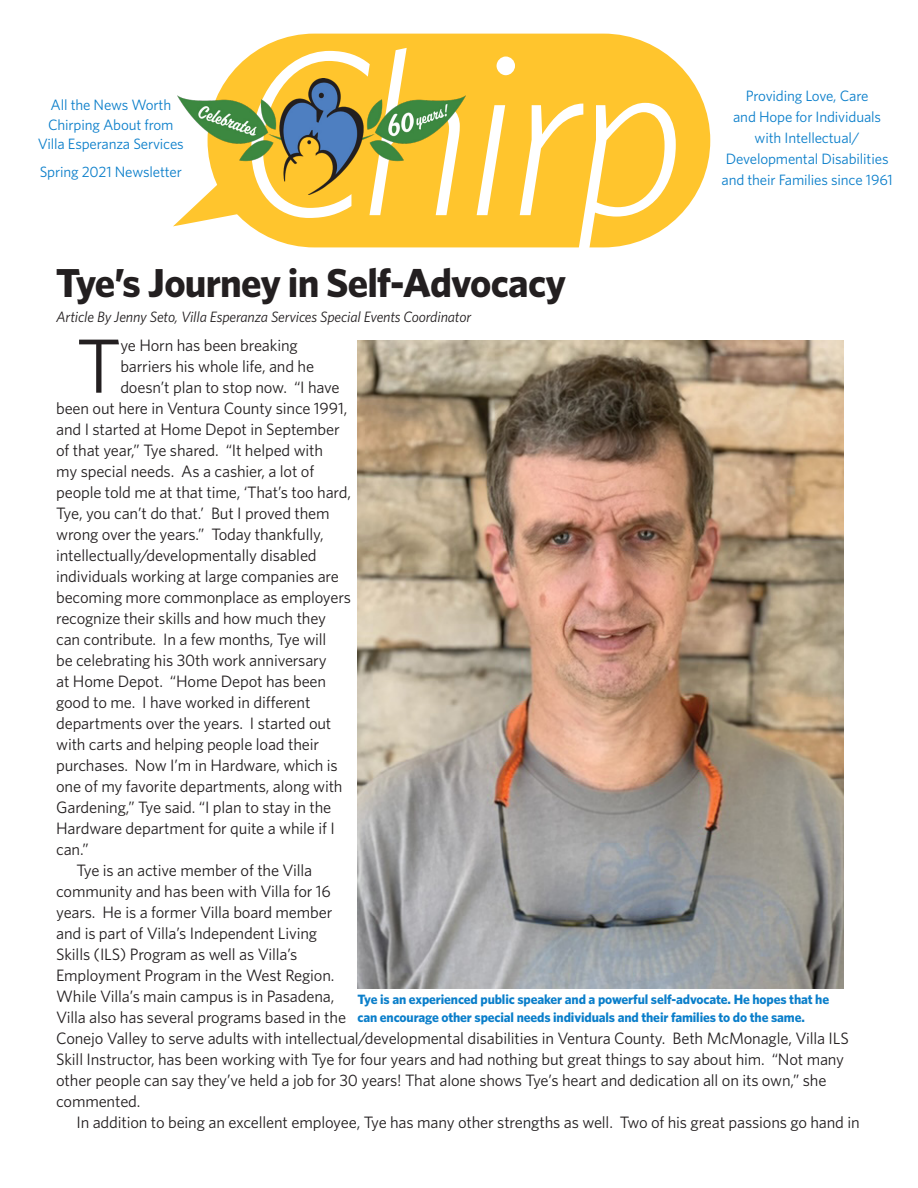
<style>
.page{position:relative;width:918px;height:1188px;background:#fff}
.page>*{position:absolute;margin:0;border:0;box-sizing:border-box;transform-origin:0 0}
.t1{font:76.95px "Whitney";color:#231f20}
.t2{font:700 40.5px "Whitney";letter-spacing:-.02em;color:#231f20}
.t3{font:16.5px/21px "Whitney";letter-spacing:-.01em;color:#231f20}
.t4{font:15px/21px "Whitney";letter-spacing:-.01em;color:#0a7eca;text-align:center}
.t5{font:italic 15px "Whitney";letter-spacing:-.01em;color:#231f20}
.t6{font:700 13.5px/18px "Whitney";letter-spacing:-.01em;color:#0a7eca}
</style>
<div class="page">
<div style="left:208px;top:34px;width:502px;height:213px;background:#ffc52d;border-radius:107px"></div>
<svg style="left:173px;top:194px;width:71px;height:32px"></svg>
<svg style="left:251px;top:48px;width:425px;height:200px"></svg>
<img style="left:177px;top:79px;width:289px;height:115px">
<img style="left:358px;top:340px;width:486px;height:648px">
<p class="t4" style="left:51px;top:94px;width:122px">All the News Worth</p>
<p class="t4" style="left:48px;top:113px;width:127px">Chirping About from</p>
<p class="t4" style="left:38px;top:133px;width:147px">Villa Esperanza Services</p>
<p class="t4" style="left:40px;top:161px;width:144px">Spring 2021 Newsletter</p>
<p class="t4" style="left:746px;top:85px;width:124px">Providing Love, Care</p>
<p class="t4" style="left:733px;top:106px;width:150px">and Hope for Individuals</p>
<p class="t4" style="left:726px;top:127px;width:164px">with Intellectual/<br>Developmental Disabilities</p>
<p class="t4" style="left:722px;top:169px;width:173px">and their Families since 1961</p>
<p class="t2" style="left:56px;top:256px;width:512px">Tye’s Journey in Self-Advocacy</p>
<p class="t1" style="left:76px;top:315px;width:46px">T</p>
<p class="t3" style="left:120px;top:334px;width:179px">ye Horn has been breaking</p>
<p class="t5" style="left:56px;top:307px;width:417px">Article By Jenny Seto, Villa Esperanza Services Special Events Coordinator</p>
<p class="t3" style="left:120px;top:355px;width:195px">barriers his whole life, and he</p>
<p class="t3" style="left:120px;top:376px;width:221px">doesn’t plan to stop now. “I have</p>
<p class="t3" style="left:56px;top:397px;width:293px">been out here in Ventura County since 1991,</p>
<p class="t3" style="left:56px;top:418px;width:285px">and I started at Home Depot in September</p>
<p class="t3" style="left:56px;top:439px;width:269px">of that year,” Tye shared. “It helped with</p>
<p class="t3" style="left:56px;top:460px;width:260px">my special needs. As a cashier, a lot of</p>
<p class="t3" style="left:56px;top:481px;width:296px">people told me at that time, ‘That’s too hard,</p>
<p class="t3" style="left:56px;top:502px;width:275px">Tye, you can’t do that.’ But I proved them</p>
<p class="t3" style="left:56px;top:523px;width:269px">wrong over the years.” Today thankfully,</p>
<p class="t3" style="left:56px;top:544px;width:262px">intellectually/developmentally disabled</p>
<p class="t3" style="left:56px;top:565px;width:284px">individuals working at large companies are</p>
<p class="t3" style="left:56px;top:586px;width:296px">becoming more commonplace as employers</p>
<p class="t3" style="left:56px;top:607px;width:271px">recognize their skills and how much they</p>
<p class="t3" style="left:56px;top:628px;width:272px">can contribute. In a few months, Tye will</p>
<p class="t3" style="left:56px;top:649px;width:272px">be celebrating his 30th work anniversary</p>
<p class="t3" style="left:56px;top:670px;width:272px">at Home Depot. “Home Depot has been</p>
<p class="t3" style="left:56px;top:691px;width:256px">good to me. I have worked in different</p>
<p class="t3" style="left:56px;top:712px;width:277px">departments over the years. I started out</p>
<p class="t3" style="left:56px;top:733px;width:264px">with carts and helping people load their</p>
<p class="t3" style="left:56px;top:754px;width:283px">purchases. Now I’m in Hardware, which is</p>
<p class="t3" style="left:56px;top:775px;width:288px">one of my favorite departments, along with</p>
<p class="t3" style="left:56px;top:796px;width:277px">Gardening,” Tye said. “I plan to stay in the</p>
<p class="t3" style="left:56px;top:817px;width:280px">Hardware department for quite a while if I</p>
<p class="t3" style="left:56px;top:838px;width:34px">can.”</p>
<p class="t3" style="left:56px;top:859px;width:794px;text-indent:20px">Tye is an active member of the Villa<br>community and has been with Villa for 16<br>years. He is a former Villa board member<br>and is part of Villa’s Independent Living<br>Skills (ILS) Program as well as Villa’s<br>Employment Program in the West Region.<br>While Villa’s main campus is in Pasadena,<br>Villa also has several programs based in the<br>Conejo Valley to serve adults with intellectual/developmental disabilities in Ventura County. Beth McMonagle, Villa ILS Skill Instructor, has been working with Tye for four years and had nothing but great things to say about him. “Not many other people can say they’ve held a job for 30 years! That alone shows Tye’s heart and dedication all on its own,” she commented.</p>
<p class="t3" style="left:76px;top:1111px;width:785px">In addition to being an excellent employee, Tye has many other strengths as well. Two of his great passions go hand in</p>
<p class="t6" style="left:357px;top:990px;width:473px">Tye is an experienced public speaker and a powerful self-advocate. He hopes that he can encourage other special needs individuals and their families to do the same.</p>
</div>
